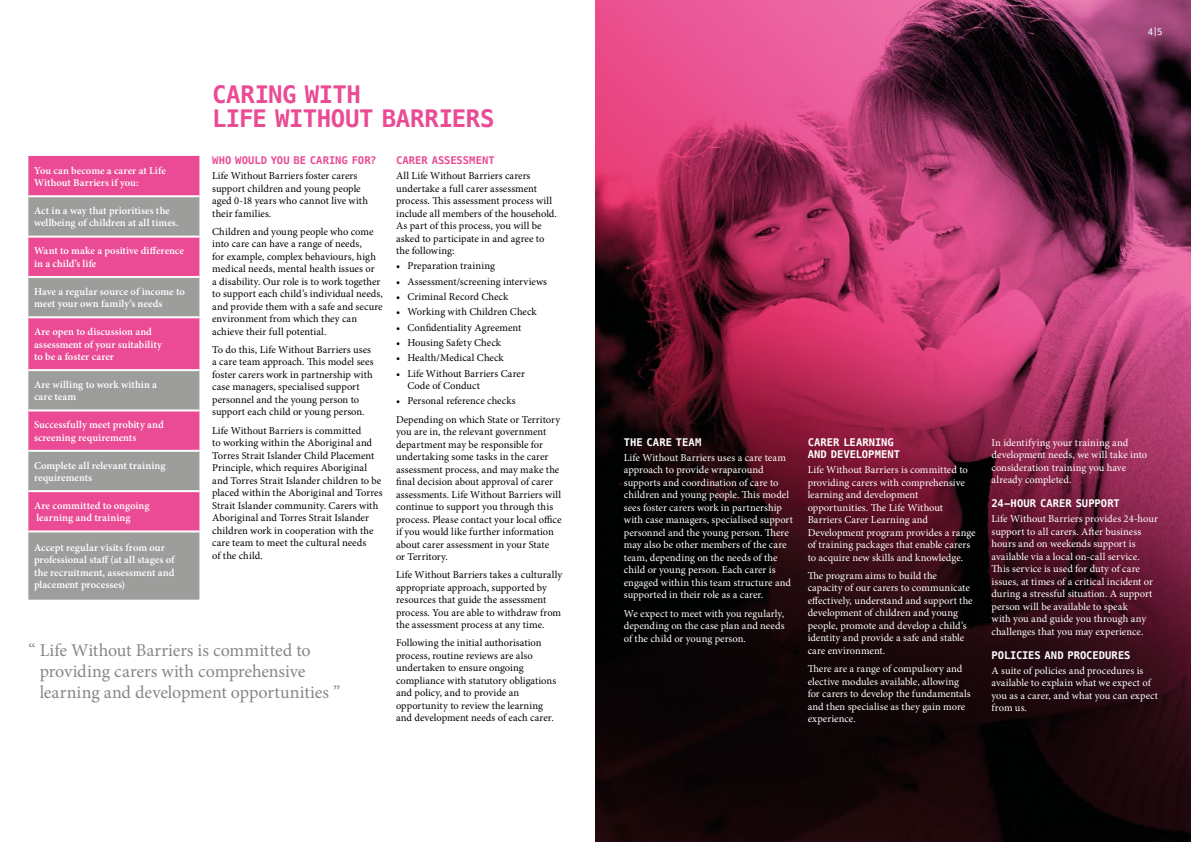
<style>
.page{position:relative;width:1191px;height:842px;background:#fff}
.page>*{position:absolute;margin:0;border:0;box-sizing:border-box;transform-origin:0 0}
.t1{font:700 24px/24px "Menlo";letter-spacing:-.015em;color:#ea4b94}
.t2{font:18px/21px "Minion Pro";letter-spacing:-.01em;color:#878787}
.t3{font:10.5px/12.5px "Minion Pro";letter-spacing:.005em;color:#000}
.t4{font:10.5px/12.5px "Minion Pro";color:#fff}
.t5{font:600 10.5px/12.5px "Minion Pro";letter-spacing:.005em;color:#fff}
.t6{font:700 10.5px/12.5px "Menlo";color:#fff}
.t7{font:700 10.5px "Menlo";letter-spacing:.005em;color:#ea4b94}
.t8{font:9px "Menlo";color:#fff}
.s1{color:#000}
</style>
<div class="page">
<img style="left:595px;top:0;width:596px;height:842px">
<div style="left:28px;top:156px;width:171px;height:39px;background:#ea4b94"></div>
<svg style="left:28px;top:197px;width:171px;height:403px;background:#be7b99"></svg>
<hr style="left:28px;top:236px;width:171px;height:2px;background:#fff">
<hr style="left:28px;top:276px;width:171px;height:2px;background:#fff">
<hr style="left:28px;top:316px;width:171px;height:2px;background:#fff">
<hr style="left:28px;top:369px;width:171px;height:2px;background:#fff">
<hr style="left:28px;top:409px;width:171px;height:2px;background:#fff">
<hr style="left:28px;top:450px;width:171px;height:2px;background:#fff">
<hr style="left:28px;top:490px;width:171px;height:2px;background:#fff">
<hr style="left:28px;top:530px;width:171px;height:2px;background:#fff">
<h1 class="t1" style="left:212px;top:83px;width:284px">CARING WITH<br>LIFE WITHOUT BARRIERS</h1>
<p class="t5" style="left:34px;top:164px;width:133px">You can become a carer at Life<br>Without Barriers if you:</p>
<p class="t5" style="left:34px;top:204px;width:146px">Act in a way that prioritises the wellbeing of children at all times.</p>
<p class="t5" style="left:34px;top:245px;width:151px">Want to make a positive difference in a child’s life</p>
<p class="t5" style="left:34px;top:285px;width:152px">Have a regular source of income to meet your own family’s needs</p>
<p class="t5" style="left:34px;top:325px;width:130px">Are open to discussion and assessment of your suitability to be a foster carer</p>
<p class="t5" style="left:34px;top:378px;width:124px">Are willing to work within a care team</p>
<p class="t5" style="left:34px;top:418px;width:131px">Successfully meet probity and screening requirements</p>
<p class="t5" style="left:34px;top:459px;width:133px">Complete all relevant training requirements</p>
<p class="t5" style="left:34px;top:499px;width:117px">Are committed to ongoing learning and training</p>
<p class="t5" style="left:34px;top:541px;width:142px">Accept regular visits from our professional staff (at all stages of the recruitment, assessment and placement processes)</p>
<p class="t7" style="left:212px;top:153px;width:166px">WHO WOULD YOU BE CARING FOR?</p>
<p class="t3" style="left:212px;top:170px;width:157px">Life Without Barriers foster carers support children and young people aged 0-18 years who cannot live with their families.</p>
<p class="t3" style="left:212px;top:225px;width:172px">Children and young people who come into care can have a range of needs,<br>for example, complex behaviours, high medical needs, mental health issues or<br>a disability. Our role is to work together to support each child’s individual needs, and provide them with a safe and secure environment from which they can achieve their full potential.</p>
<p class="t3" style="left:212px;top:343px;width:163px">To do this, Life Without Barriers uses a care team approach. This model sees foster carers work in partnership with case managers, specialised support personnel and the young person to support each child or young person.</p>
<p class="t3" style="left:212px;top:424px;width:172px">Life Without Barriers is committed<br>to working within the Aboriginal and Torres Strait Islander Child Placement Principle, which requires Aboriginal and Torres Strait Islander children to be placed within the Aboriginal and Torres Strait Islander community. Carers with Aboriginal and Torres Strait Islander children work in cooperation with the care team to meet the cultural needs<br>of the child.</p>
<h2 class="t2" style="left:40px;top:639px;width:302px;text-indent:-11px">“ Life Without Barriers is committed to providing carers with comprehensive learning and development opportunities ”</h2>
<p class="t7" style="left:396px;top:153px;width:100px">CARER ASSESSMENT</p>
<p class="t3" style="left:396px;top:169px;width:162px">All Life Without Barriers carers undertake a full carer assessment process. This assessment process will include all members of the household.<br>As part of this process, you will be asked to participate in and agree to the following:</p>
<p class="t3" style="left:396px;top:260px;width:100px">• Preparation training</p>
<p class="t3" style="left:396px;top:275px;width:153px">• Assessment/screening interviews</p>
<p class="t3" style="left:396px;top:290px;width:114px">• Criminal Record Check</p>
<p class="t3" style="left:396px;top:306px;width:142px">• Working with Children Check</p>
<p class="t3" style="left:396px;top:321px;width:127px">• Confidentiality Agreement</p>
<p class="t3" style="left:396px;top:336px;width:106px">• Housing Safety Check</p>
<p class="t3" style="left:396px;top:352px;width:109px">• Health/Medical Check</p>
<p class="t3" style="left:407px;top:367px;width:119px;text-indent:-11px">• Life Without Barriers Carer<br>Code of Conduct</p>
<p class="t3" style="left:396px;top:392px;width:166px;line-height:18.2px">• Personal reference checks<br>Depending on which State or Territory</p>
<p class="t3" style="left:396px;top:426px;width:167px">you are in, the relevant government department may be responsible for undertaking some tasks in the carer assessment process, and may make the final decision about approval of carer assessments. Life Without Barriers will continue to support you through this process. Please contact your local office if you would like further information about carer assessment in your State<br>or Territory.</p>
<p class="t3" style="left:396px;top:569px;width:168px">Life Without Barriers takes a culturally appropriate approach, supported by resources that guide the assessment process. You are able to withdraw from the assessment process at any time.</p>
<p class="t3" style="left:396px;top:637px;width:162px">Following the initial authorisation process, routine reviews are also undertaken to ensure ongoing compliance with statutory obligations and policy, and to provide an opportunity to review the learning and development needs of each carer.</p>
<p class="t8" style="left:1147px;top:26px;width:16px">4|5</p>
<p class="t6" style="left:624px;top:436px;width:79px">THE CARE TEAM</p>
<p class="t4" style="left:624px;top:451px;width:171px">Life Without Barriers uses a care team approach to provide wraparound supports and coordination of care to children and young people. This model sees foster carers work in partnership with case managers, specialised support personnel and the young person. There may also be other members of the care team, depending on the needs of the child or young person. Each carer is engaged within this team structure and supported in their role as a carer.</p>
<p class="t4" style="left:624px;top:607px;width:162px;text-align:justify">We expect to meet with you regularly, depending on the case plan and needs of the child or young person.</p>
<p class="t6" style="left:807px;top:436px;width:94px">CARER LEARNING<br>AND DEVELOPMENT</p>
<p class="t4" style="left:807px;top:464px;width:169px">Life Without Barriers is committed to providing carers with comprehensive learning and development opportunities. The Life Without Barriers Carer Learning and Development program provides a range of training packages that enable carers to acquire new skills and knowledge.</p>
<p class="t4" style="left:807px;top:569px;width:167px">The program aims to build the capacity of our carers to communicate effectively, understand and support the development of children and young people, promote and develop a child’s identity and provide a safe and stable care environment.</p>
<p class="t4" style="left:807px;top:662px;width:165px">There are a range of compulsory and elective modules available, allowing for carers to develop the fundamentals and then specialise as they gain more experience.</p>
<p class="t4" style="left:991px;top:436px;width:157px">In identifying your training and development needs, we will take into consideration training you have already completed.</p>
<p class="t6" style="left:991px;top:497px;width:130px">24-HOUR CARER SUPPORT</p>
<p class="t4" style="left:991px;top:513px;width:168px">Life Without Barriers provides 24-hour support to all carers. After business hours and on weekends support is available via a local on-call service.<br>This service is used for duty of care issues, at times of a critical incident or during a stressful situation. A support person will be available to speak<br>with you and guide you through any challenges that you may experience.</p>
<p class="t6" style="left:991px;top:649px;width:140px">POLICIES AND PROCEDURES</p>
<p class="t4" style="left:991px;top:664px;width:168px">A suite of policies and procedures is available to explain what we expect of you as a carer, and what you can expect from us.<span class="s1">.</span></p>
</div>
